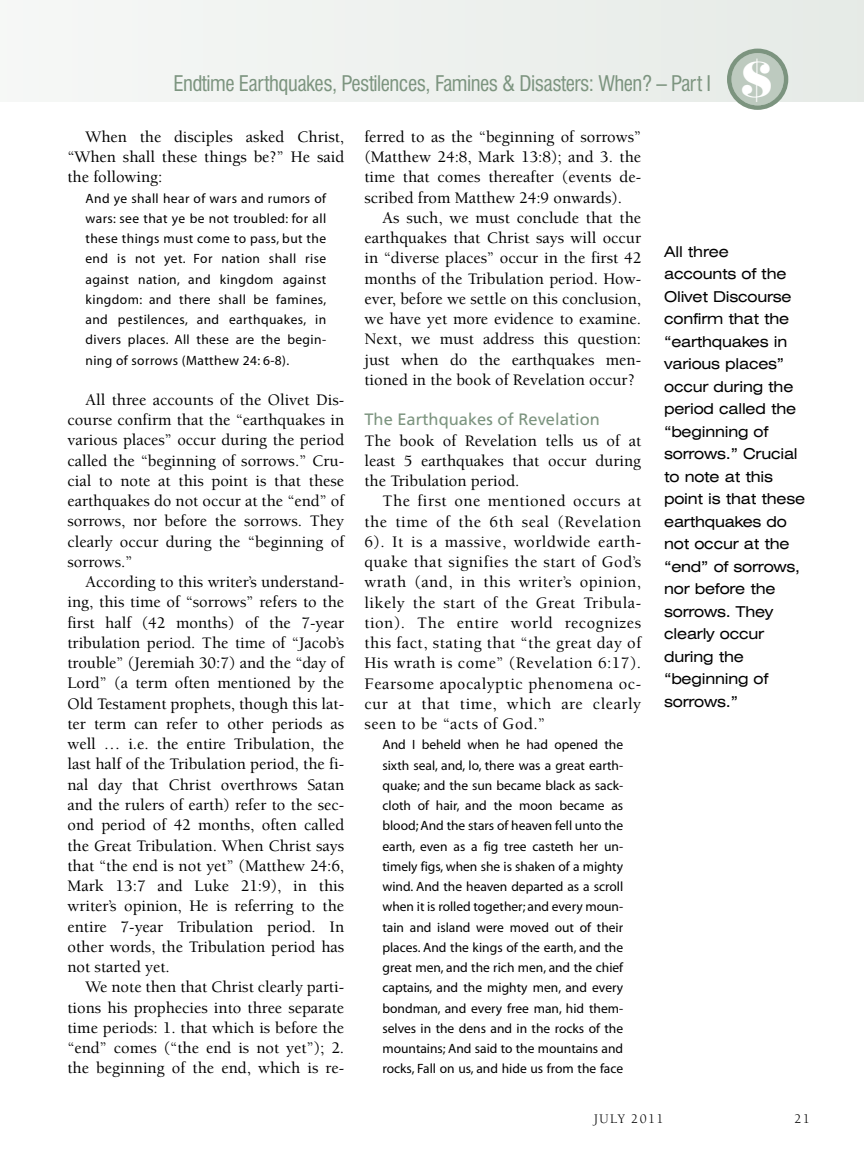
<style>
.page{position:relative;width:864px;height:1161px;background:#fff}
.page>*{position:absolute;margin:0;border:0;box-sizing:border-box;transform-origin:0 0}
.t1{font:48px "Elephant";color:#fff}
.t2{font:condensed 21px "Swiss 721 BT";letter-spacing:-.025em;color:#7c947f}
.t3{font:500 16.5px/20.2px "Berkeley";color:#000;text-align:justify}
.t4{font:16.5px "Frutiger";color:#7c947f}
.t5{font:expanded 15px/22.5px "Swiss 721 BT";letter-spacing:-.015em;color:#000}
.t6{font:13.5px/20.2px "Myriad";letter-spacing:.01em;color:#000;text-align:justify}
.t7{font:13.5px "Berkeley";letter-spacing:.105em;color:#000}
</style>
<div class="page">
<div style="left:78px;top:0;width:786px;height:102px;background:#edf1ee"></div>
<svg style="left:727px;top:49px;width:61px;height:61px;background:#b9c7bb"></svg>
<h1 class="t1" style="left:740px;top:50px;width:36px">$</h1>
<p class="t2" style="left:173px;top:75px;width:539px">Endtime Earthquakes, Pestilences, Famines &amp; Disasters: When? – Part I</p>
<p class="t3" style="left:67px;top:128px;width:278px;text-indent:18px">When the disciples asked Christ, “When shall these things be?” He said the following:</p>
<p class="t6" style="left:85px;top:189px;width:242px">And ye shall hear of wars and rumors of wars: see that ye be not troubled: for all these things must come to pass, but the end is not yet. For nation shall rise against nation, and kingdom against kingdom: and there shall be famines, and pestilences, and earthquakes, in divers places. All these are the begin&shy;ning of sorrows (Matthew 24: 6-8).</p>
<p class="t3" style="left:67px;top:391px;width:278px;text-indent:18px">All three accounts of the Olivet Dis&shy;course confirm that the “earthquakes in various places” occur during the period called the “beginning of sorrows.” Cru&shy;cial to note at this point is that these earthquakes do not occur at the “end” of sorrows, nor before the sorrows. They clearly occur during the “beginning of sorrows.”</p>
<p class="t3" style="left:67px;top:573px;width:278px;text-indent:18px">According to this writer’s understand&shy;ing, this time of “sorrows” refers to the first half (42 months) of the 7-year tribulation period. The time of “Jacob’s trouble” (Jeremiah 30:7) and the “day of Lord” (a term often mentioned by the Old Testament prophets, though this lat&shy;ter term can refer to other periods as well … i.e. the entire Tribulation, the last half of the Tribulation period, the fi&shy;nal day that Christ overthrows Satan and the rulers of earth) refer to the sec&shy;ond period of 42 months, often called the Great Tribulation. When Christ says that “the end is not yet” (Matthew 24:6, Mark 13:7 and Luke 21:9), in this writer’s opinion, He is referring to the entire 7-year Tribulation period. In other words, the Tribulation period has not started yet.</p>
<p class="t3" style="left:67px;top:978px;width:278px;text-indent:18px">We note then that Christ clearly parti&shy;tions his prophecies into three separate time periods: 1. that which is before the “end” comes (“the end is not yet”); 2. the beginning of the end, which is re-</p>
<p class="t3" style="left:364px;top:128px;width:278px">ferred to as the “beginning of sorrows” (Matthew 24:8, Mark 13:8); and 3. the time that comes thereafter (events de&shy;scribed from Matthew 24:9 onwards).</p>
<p class="t3" style="left:364px;top:209px;width:278px;text-indent:18px">As such, we must conclude that the earthquakes that Christ says will occur in “diverse places” occur in the first 42 months of the Tribulation period. How&shy;ever, before we settle on this conclusion, we have yet more evidence to examine.<br>Next, we must address this question: just when do the earthquakes men&shy;tioned in the book of Revelation occur?</p>
<p class="t4" style="left:364px;top:413px;width:237px">The Earthquakes of Revelation</p>
<p class="t3" style="left:364px;top:432px;width:278px">The book of Revelation tells us of at least 5 earthquakes that occur during the Tribulation period.</p>
<p class="t3" style="left:364px;top:492px;width:278px;text-indent:18px">The first one mentioned occurs at the time of the 6th seal (Revelation 6). It is a massive, worldwide earth&shy;quake that signifies the start of God’s wrath (and, in this writer’s opinion, likely the start of the Great Tribula&shy;tion). The entire world recognizes this fact, stating that “the great day of His wrath is come” (Revelation 6:17).<br>Fearsome apocalyptic phenomena oc&shy;cur at that time, which are clearly seen to be “acts of God.”</p>
<p class="t6" style="left:382px;top:736px;width:242px">And I beheld when he had opened the sixth seal, and, lo, there was a great earth&shy;quake; and the sun became black as sack&shy;cloth of hair, and the moon became as blood;And the stars of heaven fell unto the earth, even as a fig tree casteth her un&shy;timely figs, when she is shaken of a mighty wind. And the heaven departed as a scroll when it is rolled together; and every moun&shy;tain and island were moved out of their places. And the kings of the earth, and the great men, and the rich men, and the chief captains, and the mighty men, and every bondman, and every free man, hid them&shy;selves in the dens and in the rocks of the mountains; And said to the mountains and rocks, Fall on us, and hide us from the face</p>
<p class="t5" style="left:664px;top:242px;width:143px">All three<br>accounts of the<br>Olivet Discourse confirm that the “earthquakes in various places” occur during the period called the “beginning of sorrows.” Crucial to note at this point is that these earthquakes do not occur at the “end” of sorrows, nor before the sorrows. They clearly occur during the “beginning of sorrows.”</p>
<p class="t7" style="left:594px;top:1113px;width:71px">JULY 2011</p>
<p class="t7" style="left:795px;top:1113px;width:17px">21</p>
</div>
